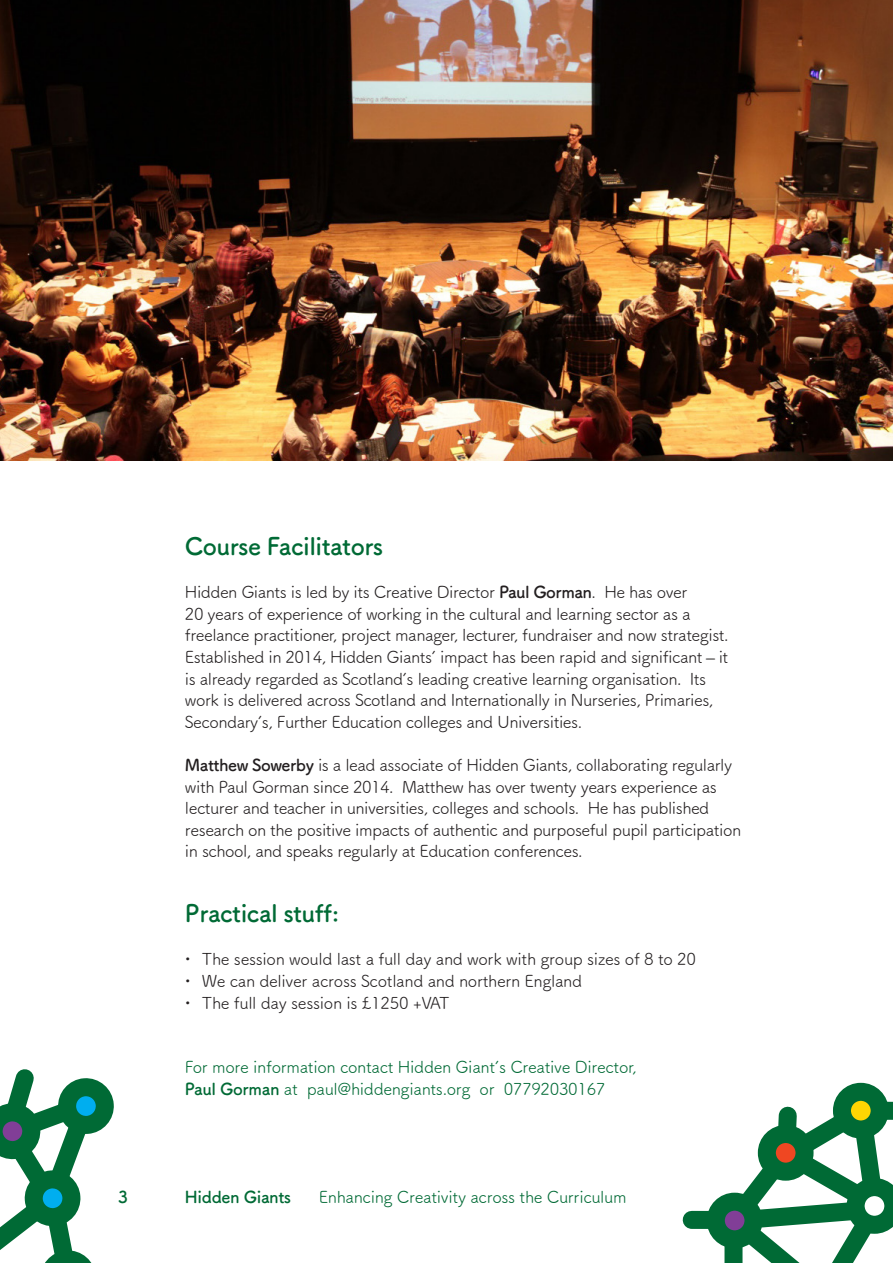
<style>
.page{position:relative;width:893px;height:1263px;background:#fff}
.page>*{position:absolute;margin:0;border:0;box-sizing:border-box;transform-origin:0 0}
.Title_1_bold_green{font:700 24px "Tsuku A Rd Gothic";letter-spacing:-.02em;color:#006a35}
.t1{font:16.5px/21.6px "Tsuku A Rd Gothic";letter-spacing:-.03em;color:#231f20}
.Impact{font:16.5px "Tsuku A Rd Gothic";letter-spacing:-.02em;color:#006a35}
.t2{font:700 16.5px "Tsuku A Rd Gothic";letter-spacing:-.02em;color:#006a35}
.s1{font-weight:700}
</style>
<div class="page">
<svg style="left:0;top:1069px;width:114px;height:194px"></svg>
<svg style="left:682px;top:1090px;width:211px;height:173px"></svg>
<div style="left:767px;top:1134px;width:37px;height:38px;background:#ef4722;border-radius:50%"></div>
<div style="left:758px;top:1125px;width:55px;height:56px;border:18px solid #006a35;border-radius:50%"></div>
<div style="left:716px;top:1202px;width:37px;height:37px;background:#813e97;border-radius:50%"></div>
<div style="left:707px;top:1193px;width:55px;height:55px;border:18px solid #006a35;border-radius:50%"></div>
<div style="left:842px;top:1092px;width:38px;height:37px;background:#fed503;border-radius:50%"></div>
<div style="left:833px;top:1083px;width:56px;height:55px;border:18px solid #006a35;border-radius:50%"></div>
<img style="left:0;top:0;width:893px;height:461px">
<p class="Title_1_bold_green" style="left:185px;top:527px;width:200px">Course Facilitators</p>
<p class="t1" style="left:185px;top:580px;width:545px">Hidden Giants is led by its Creative Director <span class="s1">Paul Gorman</span>. He has over<br>20 years of experience of working in the cultural and learning sector as a freelance practitioner, project manager, lecturer, fundraiser and now strategist.<br>Established in 2014, Hidden Giants’ impact has been rapid and significant – it is already regarded as Scotland’s leading creative learning organisation. Its work is delivered across Scotland and Internationally in Nurseries, Primaries, Secondary’s, Further Education colleges and Universities.</p>
<p class="t1" style="left:185px;top:753px;width:558px"><span class="s1">Matthew Sowerby</span> is a lead associate of Hidden Giants, collaborating regularly with Paul Gorman since 2014. Matthew has over twenty years experience as lecturer and teacher in universities, colleges and schools. He has published research on the positive impacts of authentic and purposeful pupil participation in school, and speaks regularly at Education conferences.</p>
<p class="Title_1_bold_green" style="left:185px;top:894px;width:156px">Practical stuff:</p>
<p class="t1" style="left:185px;top:947px;width:513px">• The session would last a full day and work with group sizes of 8 to 20</p>
<p class="t1" style="left:185px;top:969px;width:399px">• We can deliver across Scotland and northern England</p>
<p class="t1" style="left:185px;top:991px;width:266px">• The full day session is £1250 +VAT</p>
<p class="Impact" style="left:185px;top:1055px;width:453px">For more information contact Hidden Giant’s Creative Director,</p>
<p class="Impact" style="left:185px;top:1076px;width:422px"><span class="s1">Paul Gorman</span> at paul@hiddengiants.org or 07792030167</p>
<p class="t2" style="left:118px;top:1184px;width:11px">3</p>
<p class="t2" style="left:185px;top:1184px;width:108px">Hidden Giants</p>
<p class="Impact" style="left:319px;top:1184px;width:309px">Enhancing Creativity across the Curriculum</p>
</div>
